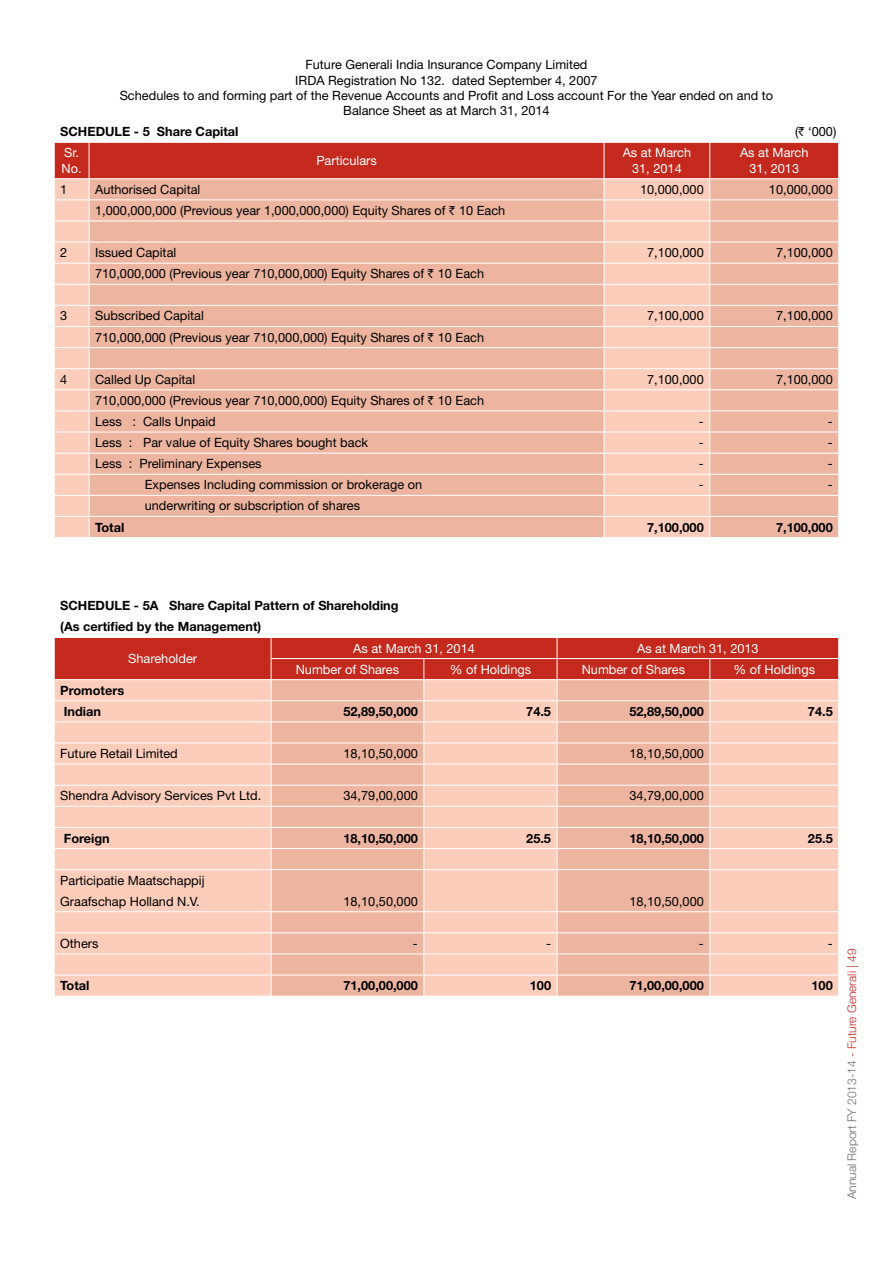
<style>
.page{position:relative;width:893px;height:1263px;background:#fff}
.page>*{position:absolute;margin:0;border:0;box-sizing:border-box;transform-origin:0 0}
.t1{font:12.75px/15.3px "Helvetica Neue LT Std";color:#000}
.t2{font:700 12.75px/21px "Helvetica Neue LT Std";color:#000}
.t3{font:12.75px/15.3px "Helvetica Neue LT Std";color:#fff;text-align:center}
.t4{font:300 12px "Helvetica Neue LT Std";color:#6d6e71}
.s1{font-family:"Rupee"}
.s2{color:#c42d28}
</style>
<div class="page">
<svg style="left:54px;top:142px;width:785px;height:395px;background:#ecaf9c"></svg>
<div style="left:55px;top:870px;width:783px;height:126px;background:#fccdbb"></div>
<svg style="left:272px;top:870px;width:438px;height:126px;background:#f1bda9"></svg>
<svg style="left:54px;top:637px;width:785px;height:232px;background:#eeac9a"></svg>
<hr style="left:271px;top:870px;width:1px;height:41px;background:#fff">
<hr style="left:424px;top:870px;width:1px;height:41px;background:#fff">
<hr style="left:557px;top:870px;width:1px;height:41px;background:#fff">
<hr style="left:710px;top:870px;width:1px;height:41px;background:#fff">
<hr style="left:54px;top:911px;width:217px;height:1px;background:#fff">
<hr style="left:271px;top:911px;width:153px;height:1px;background:#fff">
<hr style="left:424px;top:911px;width:133px;height:1px;background:#fff">
<hr style="left:557px;top:911px;width:153px;height:1px;background:#fff">
<hr style="left:710px;top:911px;width:129px;height:1px;background:#fff">
<hr style="left:54px;top:932px;width:217px;height:1px;background:#fff">
<hr style="left:271px;top:932px;width:153px;height:1px;background:#fff">
<hr style="left:424px;top:932px;width:133px;height:1px;background:#fff">
<hr style="left:557px;top:932px;width:153px;height:1px;background:#fff">
<hr style="left:710px;top:932px;width:129px;height:1px;background:#fff">
<hr style="left:54px;top:954px;width:217px;height:1px;background:#fff">
<hr style="left:271px;top:954px;width:153px;height:1px;background:#fff">
<hr style="left:424px;top:954px;width:133px;height:1px;background:#fff">
<hr style="left:557px;top:954px;width:153px;height:1px;background:#fff">
<hr style="left:710px;top:954px;width:129px;height:1px;background:#fff">
<hr style="left:54px;top:975px;width:217px;height:1px;background:#fff">
<svg style="left:54px;top:912px;width:1px;height:84px"></svg>
<hr style="left:271px;top:975px;width:153px;height:1px;background:#fff">
<svg style="left:271px;top:912px;width:1px;height:84px"></svg>
<hr style="left:424px;top:975px;width:133px;height:1px;background:#fff">
<svg style="left:424px;top:912px;width:1px;height:84px"></svg>
<hr style="left:557px;top:975px;width:153px;height:1px;background:#fff">
<svg style="left:557px;top:912px;width:1px;height:84px"></svg>
<hr style="left:710px;top:975px;width:129px;height:1px;background:#fff">
<svg style="left:710px;top:912px;width:1px;height:84px"></svg>
<svg style="left:838px;top:912px;width:1px;height:84px"></svg>
<p class="t1" style="left:120px;top:57px;width:655px;text-align:center">Future Generali India Insurance Company Limited<br>IRDA Registration No 132. dated September 4, 2007<br>Schedules to and forming part of the Revenue Accounts and Profit and Loss account For the Year ended on and to Balance Sheet as at March 31, 2014</p>
<p class="t2" style="left:60px;top:121px;width:180px">SCHEDULE - 5 Share Capital</p>
<p class="t1" style="left:795px;top:124px;width:43px">(<span class="s1">$</span> ‘000)</p>
<p class="t3" style="left:62px;top:145px;width:22px;text-align:left">Sr.<br>No.</p>
<p class="t3" style="left:316px;top:153px;width:62px">Particulars</p>
<p class="t3" style="left:623px;top:145px;width:70px">As at March<br>31, 2014</p>
<p class="t3" style="left:740px;top:145px;width:70px">As at March<br>31, 2013</p>
<p class="t1" style="left:60px;top:181px;width:9px">1</p>
<p class="t1" style="left:95px;top:181px;width:107px">Authorised Capital</p>
<p class="t1" style="left:640px;top:181px;width:65px">10,000,000</p>
<p class="t1" style="left:769px;top:181px;width:65px">10,000,000</p>
<p class="t1" style="left:95px;top:203px;width:412px">1,000,000,000 (Previous year 1,000,000,000) Equity Shares of <span class="s1">$</span> 10 Each</p>
<p class="t1" style="left:60px;top:245px;width:9px">2</p>
<p class="t1" style="left:95px;top:245px;width:83px">Issued Capital</p>
<p class="t1" style="left:647px;top:245px;width:58px">7,100,000</p>
<p class="t1" style="left:776px;top:245px;width:58px">7,100,000</p>
<p class="t1" style="left:95px;top:266px;width:390px">710,000,000 (Previous year 710,000,000) Equity Shares of <span class="s1">$</span> 10 Each</p>
<p class="t1" style="left:60px;top:308px;width:9px">3</p>
<p class="t1" style="left:95px;top:308px;width:110px">Subscribed Capital</p>
<p class="t1" style="left:647px;top:308px;width:58px">7,100,000</p>
<p class="t1" style="left:776px;top:308px;width:58px">7,100,000</p>
<p class="t1" style="left:95px;top:329px;width:390px">710,000,000 (Previous year 710,000,000) Equity Shares of <span class="s1">$</span> 10 Each</p>
<p class="t1" style="left:60px;top:371px;width:9px">4</p>
<p class="t1" style="left:95px;top:371px;width:102px">Called Up Capital</p>
<p class="t1" style="left:647px;top:371px;width:58px">7,100,000</p>
<p class="t1" style="left:776px;top:371px;width:58px">7,100,000</p>
<p class="t1" style="left:95px;top:390px;width:390px;line-height:21.1px">710,000,000 (Previous year 710,000,000) Equity Shares of <span class="s1">$</span> 10 Each<br>Less : Calls Unpaid</p>
<p class="t1" style="left:699px;top:414px;width:6px">-</p>
<p class="t1" style="left:828px;top:414px;width:6px">-</p>
<p class="t1" style="left:95px;top:435px;width:275px">Less : Par value of Equity Shares bought back</p>
<p class="t1" style="left:699px;top:435px;width:6px">-</p>
<p class="t1" style="left:828px;top:435px;width:6px">-</p>
<p class="t1" style="left:95px;top:456px;width:168px">Less : Preliminary Expenses</p>
<p class="t1" style="left:699px;top:456px;width:6px">-</p>
<p class="t1" style="left:828px;top:456px;width:6px">-</p>
<p class="t1" style="left:145px;top:477px;width:279px">Expenses Including commission or brokerage on</p>
<p class="t1" style="left:699px;top:477px;width:6px">-</p>
<p class="t1" style="left:828px;top:477px;width:6px">-</p>
<p class="t1" style="left:145px;top:498px;width:217px">underwriting or subscription of shares</p>
<p class="t2" style="left:95px;top:516px;width:31px">Total</p>
<p class="t2" style="left:647px;top:516px;width:58px">7,100,000</p>
<p class="t2" style="left:776px;top:516px;width:58px">7,100,000</p>
<p class="t2" style="left:60px;top:595px;width:340px">SCHEDULE - 5A Share Capital Pattern of Shareholding (As certified by the Management)</p>
<p class="t3" style="left:128px;top:651px;width:70px">Shareholder</p>
<p class="t3" style="left:353px;top:640px;width:123px">As at March 31, 2014</p>
<p class="t3" style="left:637px;top:640px;width:123px">As at March 31, 2013</p>
<p class="t3" style="left:296px;top:661px;width:105px">Number of Shares</p>
<p class="t3" style="left:450px;top:661px;width:83px">% of Holdings</p>
<p class="t3" style="left:582px;top:661px;width:105px">Number of Shares</p>
<p class="t3" style="left:734px;top:661px;width:83px">% of Holdings</p>
<p class="t2" style="left:60px;top:679px;width:65px">Promoters<br>Indian</p>
<p class="t2" style="left:343px;top:700px;width:76px">52,89,50,000</p>
<p class="t2" style="left:526px;top:700px;width:26px">74.5</p>
<p class="t2" style="left:629px;top:700px;width:76px">52,89,50,000</p>
<p class="t2" style="left:808px;top:700px;width:26px">74.5</p>
<p class="t1" style="left:60px;top:746px;width:119px">Future Retail Limited</p>
<p class="t1" style="left:343px;top:746px;width:76px">18,10,50,000</p>
<p class="t1" style="left:629px;top:746px;width:76px">18,10,50,000</p>
<p class="t1" style="left:60px;top:788px;width:202px">Shendra Advisory Services Pvt Ltd.</p>
<p class="t1" style="left:343px;top:788px;width:76px">34,79,00,000</p>
<p class="t1" style="left:629px;top:788px;width:76px">34,79,00,000</p>
<p class="t2" style="left:64px;top:827px;width:48px">Foreign</p>
<p class="t2" style="left:343px;top:827px;width:76px">18,10,50,000</p>
<p class="t2" style="left:526px;top:827px;width:26px">25.5</p>
<p class="t2" style="left:629px;top:827px;width:76px">18,10,50,000</p>
<p class="t2" style="left:808px;top:827px;width:26px">25.5</p>
<p class="t1" style="left:60px;top:869px;width:146px;line-height:21px">Participatie Maatschappij<br>Graafschap Holland N.V.</p>
<p class="t1" style="left:343px;top:893px;width:76px">18,10,50,000</p>
<p class="t1" style="left:629px;top:893px;width:76px">18,10,50,000</p>
<p class="t1" style="left:60px;top:935px;width:40px">Others</p>
<p class="t1" style="left:413px;top:935px;width:6px">-</p>
<p class="t1" style="left:546px;top:935px;width:6px">-</p>
<p class="t1" style="left:699px;top:935px;width:6px">-</p>
<p class="t1" style="left:828px;top:935px;width:6px">-</p>
<p class="t2" style="left:60px;top:975px;width:31px">Total</p>
<p class="t2" style="left:343px;top:975px;width:76px">71,00,00,000</p>
<p class="t2" style="left:530px;top:975px;width:23px">100</p>
<p class="t2" style="left:629px;top:975px;width:76px">71,00,00,000</p>
<p class="t2" style="left:811px;top:975px;width:23px">100</p>
<p class="t4" style="left:844px;top:1199px;width:252px;rotate:-90deg">Annual Report FY 2013-14 <span class="s2">- Future Generali | 49</span></p>
</div>
